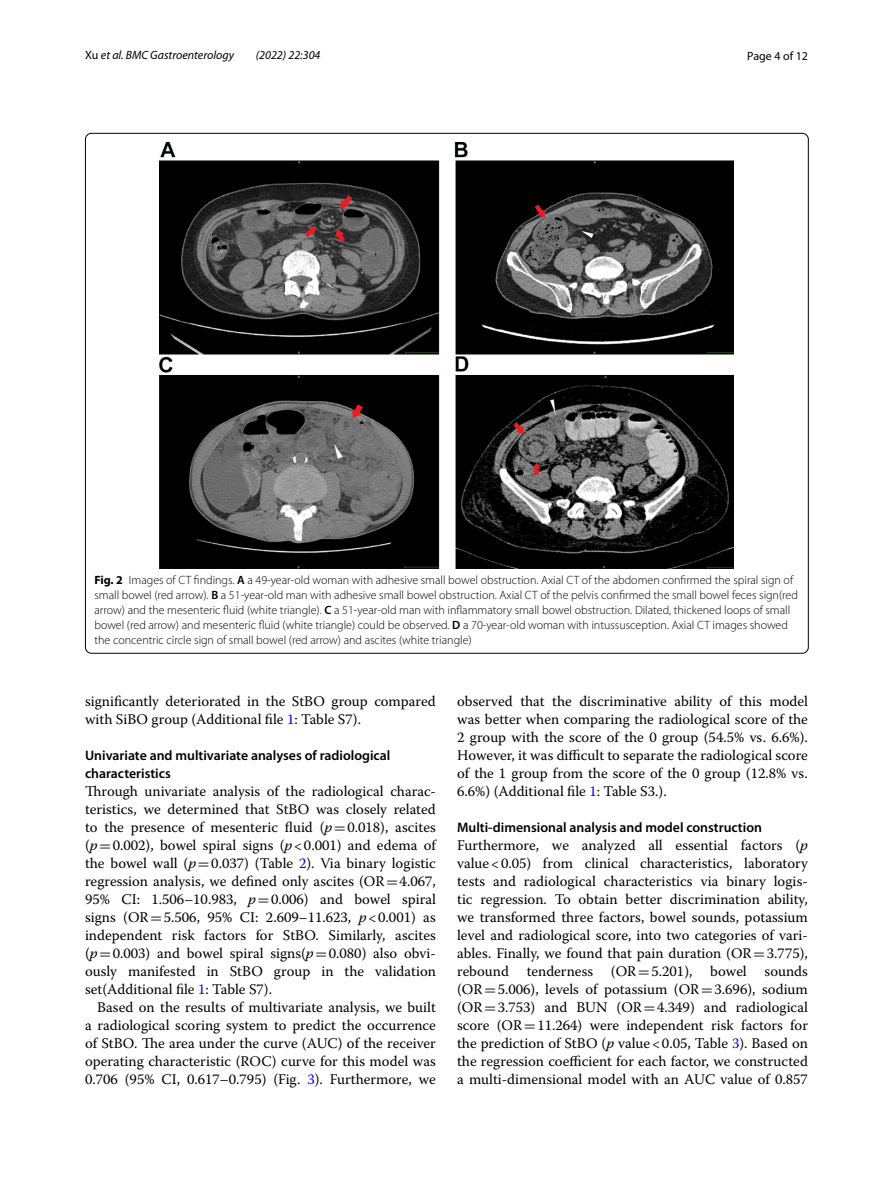
<style>
.page{position:relative;width:893px;height:1187px;background:#fff}
.page>*{position:absolute;margin:0;border:0;box-sizing:border-box;transform-origin:0 0}
.t1{font:14.7px/18px "Warnock Pro";color:#000;text-align:justify}
.t2{font:600 13.8px/18px "Myriad Pro";color:#000}
.t3{font:300 12px/15px "Myriad Pro";color:#000}
.t4{font:italic 12px "Myriad Pro";color:#000}
.t5{font:12px "Myriad Pro";color:#000}
.s1{font-style:normal}
.s2{font-weight:700}
.s3{font-weight:600}
.s4{color:#00f}
.s5{font-style:italic}
.s6{font-family:"MTSY"}
</style>
<div class="page">
<img style="left:160px;top:142px;width:574px;height:426px">
<p class="t4" style="left:85px;top:48px;width:150px"><span class="s1">Xu</span> et al. BMC Gastroenterology</p>
<p class="t4" style="left:256px;top:48px;width:66px">(2022) 22:304</p>
<p class="t5" style="left:747px;top:48px;width:62px">Page 4 of 12</p>
<p class="t3" style="left:94px;top:572px;width:705px"><span class="s2">Fig. 2</span> Images of CT findings. <span class="s3">A</span> a 49-year-old woman with adhesive small bowel obstruction. Axial CT of the abdomen confirmed the spiral sign of small bowel (red arrow). <span class="s3">B</span> a 51-year-old man with adhesive small bowel obstruction. Axial CT of the pelvis confirmed the small bowel feces sign(red arrow) and the mesenteric fluid (white triangle). <span class="s3">C</span> a 51-year-old man with inflammatory small bowel obstruction. Dilated, thickened loops of small bowel (red arrow) and mesenteric fluid (white triangle) could be observed. <span class="s3">D</span> a 70-year-old woman with intussusception. Axial CT images showed the concentric circle sign of small bowel (red arrow) and ascites (white triangle)</p>
<p class="t1" style="left:85px;top:691px;width:352px">significantly deteriorated in the StBO group compared with SiBO group (Additional file <span class="s4">1</span>: Table S7).</p>
<p class="t2" style="left:85px;top:745px;width:307px">Univariate and multivariate analyses of radiological characteristics</p>
<p class="t1" style="left:85px;top:781px;width:352px">Through univariate analysis of the radiological charac&shy;teristics, we determined that StBO was closely related to the presence of mesenteric fluid (<span class="s5">p</span><span class="s6">=</span>0.018), ascites (<span class="s5">p</span><span class="s6">=</span>0.002), bowel spiral signs (<span class="s5">p</span>&lt;0.001) and edema of the bowel wall (<span class="s5">p</span><span class="s6">=</span>0.037) (Table <span class="s4">2</span>). Via binary logistic regression analysis, we defined only ascites (OR<span class="s6">=</span>4.067, 95% CI: 1.506–10.983, <span class="s5">p</span><span class="s6">=</span>0.006) and bowel spiral signs (OR<span class="s6">=</span>5.506, 95% CI: 2.609–11.623, <span class="s5">p</span>&lt;0.001) as independent risk factors for StBO. Similarly, ascites (<span class="s5">p</span><span class="s6">=</span>0.003) and bowel spiral signs(<span class="s5">p</span><span class="s6">=</span>0.080) also obvi&shy;ously manifested in StBO group in the validation set(Additional file <span class="s4">1</span>: Table S7).</p>
<p class="t1" style="left:85px;top:997px;width:352px;text-indent:12px">Based on the results of multivariate analysis, we built a radiological scoring system to predict the occurrence of StBO. The area under the curve (AUC) of the receiver operating characteristic (ROC) curve for this model was 0.706 (95% CI, 0.617–0.795) (Fig. <span class="s4">3</span>). Furthermore, we</p>
<p class="t1" style="left:457px;top:691px;width:352px">observed that the discriminative ability of this model was better when comparing the radiological score of the 2 group with the score of the 0 group (54.5% vs. 6.6%).<br>However, it was difficult to separate the radiological score of the 1 group from the score of the 0 group (12.8% vs.<br>6.6%) (Additional file <span class="s4">1</span>: Table S3.).</p>
<p class="t2" style="left:457px;top:817px;width:306px">Multi‑dimensional analysis and model construction</p>
<p class="t1" style="left:457px;top:835px;width:352px">Furthermore, we analyzed all essential factors (<span class="s5">p </span>value&lt;0.05) from clinical characteristics, laboratory tests and radiological characteristics via binary logis&shy;tic regression. To obtain better discrimination ability, we transformed three factors, bowel sounds, potassium level and radiological score, into two categories of vari&shy;ables. Finally, we found that pain duration (OR<span class="s6">=</span>3.775), rebound tenderness (OR<span class="s6">=</span>5.201), bowel sounds (OR<span class="s6">=</span>5.006), levels of potassium (OR<span class="s6">=</span>3.696), sodium (OR<span class="s6">=</span>3.753) and BUN (OR<span class="s6">=</span>4.349) and radiological score (OR<span class="s6">=</span>11.264) were independent risk factors for the prediction of StBO (<span class="s5">p</span> value&lt;0.05, Table <span class="s4">3</span>). Based on the regression coefficient for each factor, we constructed a multi-dimensional model with an AUC value of 0.857</p>
</div>
